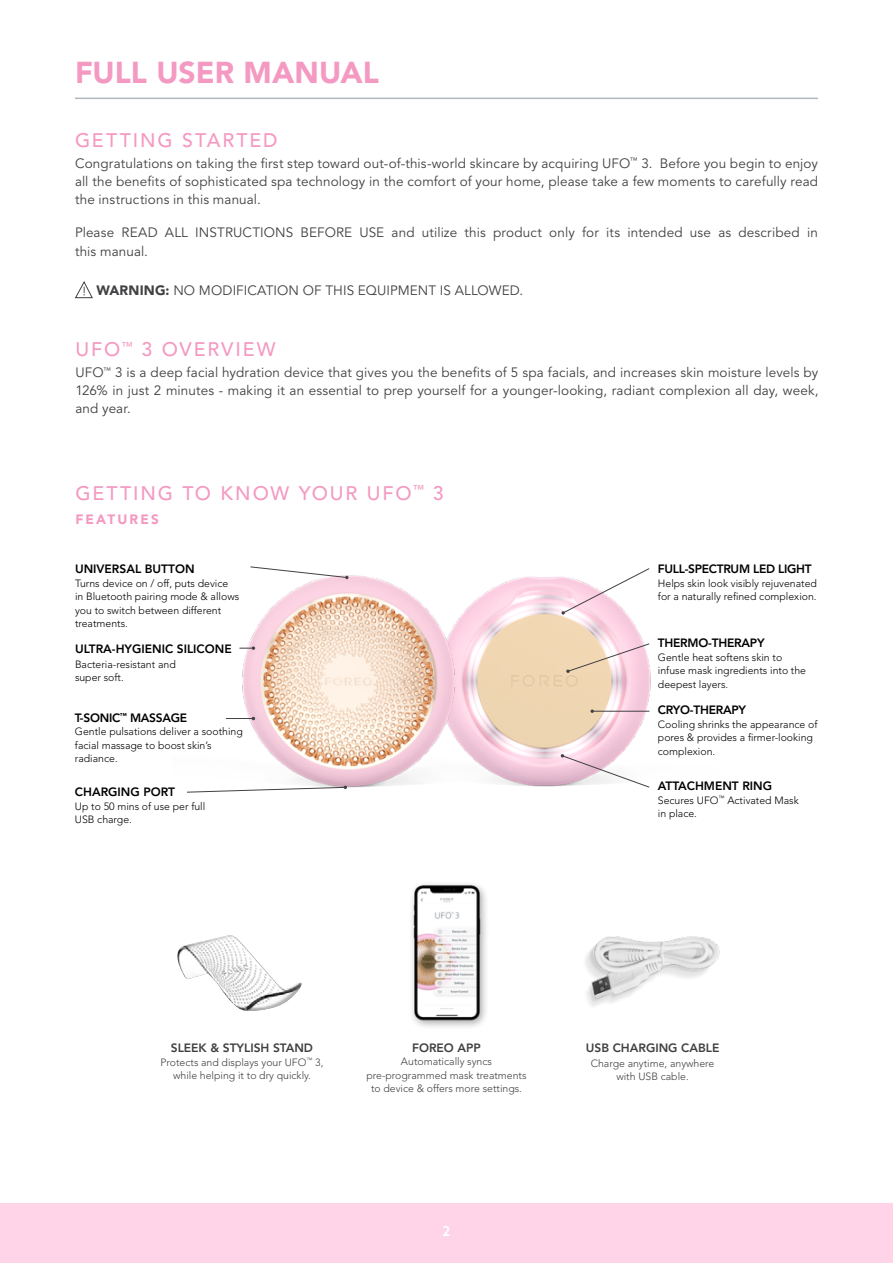
<style>
.page{position:relative;width:893px;height:1263px;background:#fff}
.page>*{position:absolute;margin:0;border:0;box-sizing:border-box;transform-origin:0 0}
.t1{font:900 30px "Avenir LT Std";color:#f49ac2}
.t2{font:500 19.5px "Avenir LT Std";letter-spacing:.095em;color:#f49ac2}
.t3{font:13.5px/18px "Avenir LT Std";letter-spacing:.01em;color:#414042;text-align:justify}
.t4{font:900 13.5px "Avenir LT Std";letter-spacing:.16em;color:#f49ac2}
.t5{font:700 13.5px "Noto Sans CJ Ksc";color:#fff}
.t6{font:800 12px "Avenir LT Std";color:#000}
.t7{font:800 12px "Avenir LT Std";letter-spacing:-.02em;color:#000}
.t8{font:800 12px "Avenir LT Std";color:#404041}
.t9{font:300 10.5px/13.5px "Avenir LT Std";color:#000}
.t10{font:300 10.5px/13.5px "Avenir LT Std";color:#404041;text-align:center}
.s1{font-weight:900}
</style>
<div class="page">
<div style="left:0;top:1203px;width:893px;height:60px;background:#ffd3e8"></div>
<img style="left:524px;top:576px;width:127px;height:211px">
<img style="left:242px;top:575px;width:282px;height:213px">
<hr style="left:75px;top:98px;width:743px;height:1px;background:#adb8bf">
<svg style="left:75px;top:281px;width:18px;height:17px"></svg>
<img style="left:585px;top:936px;width:135px;height:70px">
<img style="left:177px;top:935px;width:125px;height:76px">
<svg style="left:561px;top:754px;width:89px;height:34px"></svg>
<hr style="left:592px;top:711px;width:57px;height:1px;background:#414042">
<svg style="left:590px;top:709px;width:4px;height:4px"></svg>
<svg style="left:566px;top:643px;width:84px;height:30px;background:#efd4c9"></svg>
<svg style="left:561px;top:568px;width:89px;height:47px"></svg>
<svg style="left:239px;top:646px;width:16px;height:4px"></svg>
<svg style="left:226px;top:717px;width:29px;height:3px"></svg>
<svg style="left:250px;top:566px;width:99px;height:13px"></svg>
<svg style="left:187px;top:786px;width:160px;height:7px"></svg>
<img style="left:412px;top:884px;width:74px;height:143px">
<h1 class="t1" style="left:75px;top:54px;width:305px">FULL USER MANUAL</h1>
<h2 class="t2" style="left:75px;top:129px;width:204px">GETTING STARTED</h2>
<p class="t3" style="left:75px;top:154px;width:745px">Congratulations on taking the first step toward out-of-this-world skincare by acquiring UFO<sup>™</sup> 3. Before you begin to enjoy all the benefits of sophisticated spa technology in the comfort of your home, please take a few moments to carefully read the instructions in this manual.</p>
<p class="t3" style="left:75px;top:222px;width:744px;line-height:19.5px">Please READ ALL INSTRUCTIONS BEFORE USE and utilize this product only for its intended use as described in this manual.</p>
<p class="t3" style="left:96px;top:282px;width:428px"><span class="s1">WARNING:</span> NO MODIFICATION OF THIS EQUIPMENT IS ALLOWED.</p>
<h2 class="t2" style="left:75px;top:338px;width:202px">UFO<sup>™</sup> 3 OVERVIEW</h2>
<p class="t3" style="left:75px;top:364px;width:744px">UFO<sup>™</sup> 3 is a deep facial hydration device that gives you the benefits of 5 spa facials, and increases skin moisture levels by 126% in just 2 minutes - making it an essential to prep yourself for a younger-looking, radiant complexion all day, week, and year.</p>
<h2 class="t2" style="left:75px;top:482px;width:370px">GETTING TO KNOW YOUR UFO<sup>™</sup> 3</h2>
<p class="t4" style="left:75px;top:511px;width:85px">FEATURES</p>
<p class="t6" style="left:75px;top:562px;width:121px">UNIVERSAL BUTTON</p>
<p class="t9" style="left:75px;top:576px;width:166px">Turns device on / off, puts device in Bluetooth pairing mode &amp; allows you to switch between different treatments.</p>
<p class="t6" style="left:75px;top:642px;width:158px">ULTRA-HYGIENIC SILICONE</p>
<p class="t9" style="left:75px;top:658px;width:102px">Bacteria-resistant and super soft.</p>
<p class="t7" style="left:75px;top:711px;width:114px">T-SONIC<sup>™</sup> MASSAGE</p>
<p class="t9" style="left:75px;top:725px;width:169px">Gentle pulsations deliver a soothing facial massage to boost skin’s radiance.</p>
<p class="t6" style="left:75px;top:785px;width:102px">CHARGING PORT</p>
<p class="t9" style="left:75px;top:799px;width:132px">Up to 50 mins of use per full<br>USB charge.</p>
<p class="t7" style="left:658px;top:562px;width:155px">FULL-SPECTRUM LED LIGHT</p>
<p class="t9" style="left:658px;top:576px;width:161px">Helps skin look visibly rejuvenated for a naturally refined complexion.</p>
<p class="t7" style="left:658px;top:636px;width:108px">THERMO-THERAPY</p>
<p class="t9" style="left:658px;top:650px;width:150px">Gentle heat softens skin to infuse mask ingredients into the deepest layers.</p>
<p class="t7" style="left:658px;top:703px;width:90px">CRYO-THERAPY</p>
<p class="t9" style="left:658px;top:717px;width:161px">Cooling shrinks the appearance of pores &amp; provides a firmer-looking complexion.</p>
<p class="t6" style="left:658px;top:779px;width:116px">ATTACHMENT RING</p>
<p class="t9" style="left:658px;top:793px;width:142px">Secures UFO<sup>™</sup> Activated Mask in place.</p>
<p class="t8" style="left:171px;top:1041px;width:144px">SLEEK &amp; STYLISH STAND</p>
<p class="t10" style="left:161px;top:1055px;width:164px">Protects and displays your UFO<sup>™</sup> 3, while helping it to dry quickly.</p>
<p class="t8" style="left:412px;top:1041px;width:70px">FOREO APP</p>
<p class="t10" style="left:366px;top:1055px;width:162px">Automatically syncs pre-programmed mask treatments to device &amp; offers more settings.</p>
<p class="t5" style="left:442px;top:1223px;width:9px">2</p>
<p class="t8" style="left:586px;top:1041px;width:135px">USB CHARGING CABLE</p>
<p class="t10" style="left:591px;top:1057px;width:125px">Charge anytime, anywhere with USB cable.</p>
</div>
